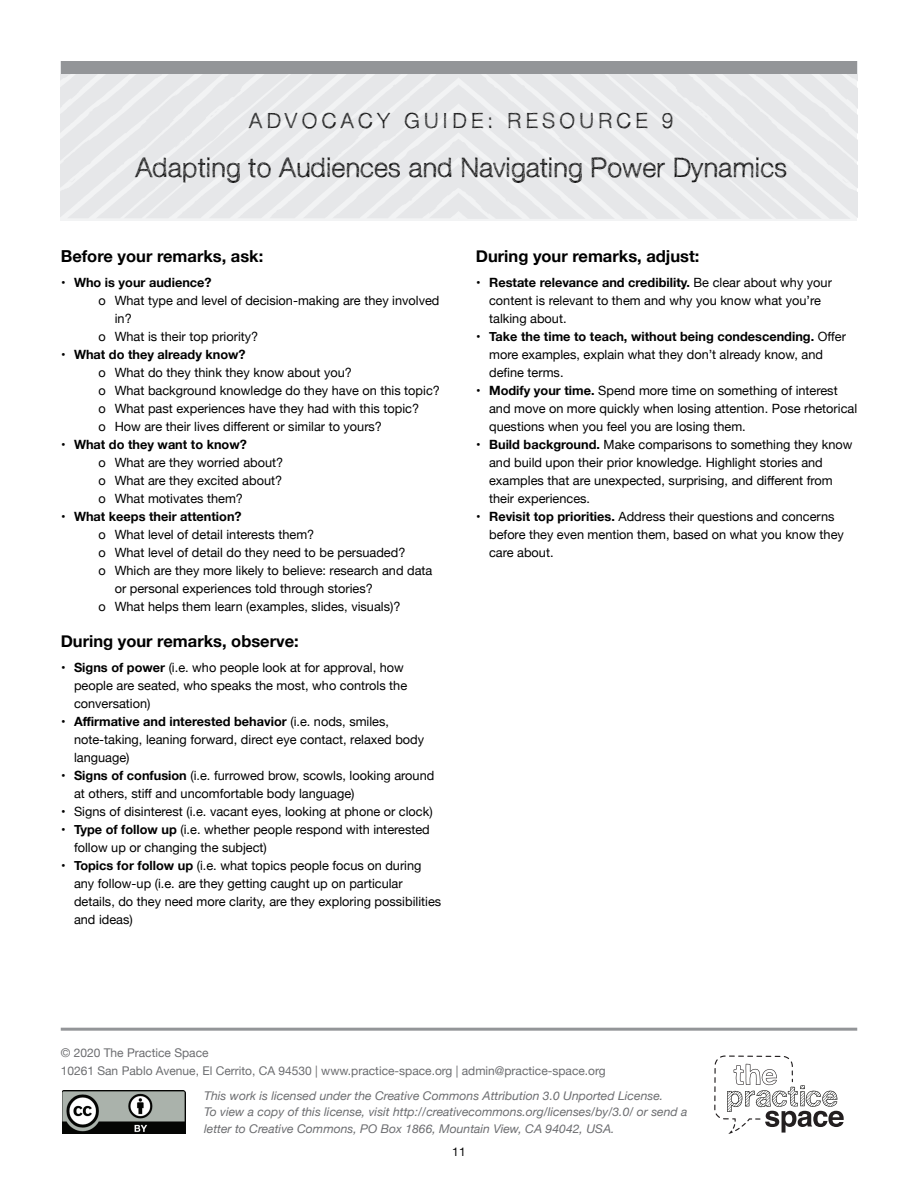
<style>
.page{position:relative;width:918px;height:1188px;background:#fff}
.page>*{position:absolute;margin:0;border:0;box-sizing:border-box;transform-origin:0 0}
.t1{font:300 27px "Sketchetik";color:#000}
.t2{font:300 21px "Sketchetik";letter-spacing:.2em;color:#000}
.t3{font:700 16.5px "Helvetica Neue";color:#000}
.t4{font:12.75px/18px "Helvetica Neue";color:#000}
.t5{font:700 12.75px "Helvetica Neue";color:#000}
.t6{font:italic 12px/16.5px "Helvetica Neue";color:#6c6d70}
.t7{font:12px/18px "Helvetica Neue";color:#6c6d70}
.t8{font:12px "Helvetica Neue";color:#000}
.s1{font-weight:400}
.s2{font-weight:700}
</style>
<div class="page">
<svg style="left:714px;top:1056px;width:130px;height:78px"></svg>
<img style="left:62px;top:1091px;width:124px;height:43px">
<hr style="left:61px;top:1028px;width:796px;height:3px;background:#939598">
<svg style="left:61px;top:74px;width:796px;height:145px"></svg>
<div style="left:61px;top:61px;width:796px;height:13px;background:#939598"></div>
<h2 class="t2" style="left:249px;top:107px;width:426px">ADVOCACY GUIDE: RESOURCE 9</h2>
<h1 class="t1" style="left:135px;top:151px;width:653px">Adapting to Audiences and Navigating Power Dynamics</h1>
<p class="t3" style="left:61px;top:244px;width:204px">Before your remarks, ask:</p>
<p class="t5" style="left:61px;top:273px;width:152px"><span class="s1">•</span> Who is your audience?</p>
<p class="t4" style="left:99px;top:292px;width:342px">o What type and level of decision-making are they involved</p>
<p class="t4" style="left:115px;top:310px;width:19px">in?</p>
<p class="t4" style="left:99px;top:328px;width:161px">o What is their top priority?</p>
<p class="t4" style="left:99px;top:346px;width:343px;text-indent:-37px">• <span class="s2">What do they already know?<br></span>o What do they think they know about you?<br>o What background knowledge do they have on this topic? o What past experiences have they had with this topic?<br>o How are their lives different or similar to yours?</p>
<p class="t4" style="left:99px;top:436px;width:186px;text-indent:-37px">• <span class="s2">What do they want to know?<br></span>o What are they worried about? o What are they excited about? o What motivates them?</p>
<p class="t5" style="left:61px;top:507px;width:182px"><span class="s1">•</span> What keeps their attention?</p>
<p class="t4" style="left:99px;top:526px;width:217px">o What level of detail interests them?</p>
<p class="t4" style="left:99px;top:544px;width:308px">o What level of detail do they need to be persuaded?</p>
<p class="t4" style="left:99px;top:562px;width:335px">o Which are they more likely to believe: research and data</p>
<p class="t4" style="left:115px;top:580px;width:260px">or personal experiences told through stories?</p>
<p class="t4" style="left:99px;top:598px;width:303px">o What helps them learn (examples, slides, visuals)?</p>
<p class="t3" style="left:61px;top:628px;width:240px">During your remarks, observe:</p>
<p class="t4" style="left:74px;top:659px;width:335px;text-indent:-13px">• <span class="s2">Signs of power</span> (i.e. who people look at for approval, how people are seated, who speaks the most, who controls the conversation)</p>
<p class="t4" style="left:74px;top:713px;width:352px;text-indent:-13px">• <span class="s2">Affirmative and interested behavior</span> (i.e. nods, smiles, note-taking, leaning forward, direct eye contact, relaxed body language)</p>
<p class="t4" style="left:74px;top:767px;width:362px;text-indent:-13px">• <span class="s2">Signs of confusion</span> (i.e. furrowed brow, scowls, looking around at others, stiff and uncomfortable body language)</p>
<p class="t4" style="left:61px;top:803px;width:373px">• Signs of disinterest (i.e. vacant eyes, looking at phone or clock)</p>
<p class="t4" style="left:74px;top:821px;width:357px;text-indent:-13px">• <span class="s2">Type of follow up</span> (i.e. whether people respond with interested follow up or changing the subject)</p>
<p class="t4" style="left:74px;top:857px;width:369px;text-indent:-13px">• <span class="s2">Topics for follow up</span> (i.e. what topics people focus on during any follow-up (i.e. are they getting caught up on particular details, do they need more clarity, are they exploring possibilities and ideas)</p>
<p class="t3" style="left:476px;top:244px;width:225px">During your remarks, adjust:</p>
<p class="t4" style="left:489px;top:274px;width:344px;text-indent:-13px">• <span class="s2">Restate relevance and credibility.</span> Be clear about why your content is relevant to them and why you know what you’re talking about.</p>
<p class="t4" style="left:489px;top:328px;width:358px;text-indent:-13px">• <span class="s2">Take the time to teach, without being condescending.</span> Offer more examples, explain what they don’t already know, and define terms.</p>
<p class="t4" style="left:489px;top:382px;width:370px;text-indent:-13px">• <span class="s2">Modify your time.</span> Spend more time on something of interest and move on more quickly when losing attention. Pose rhetorical questions when you feel you are losing them.</p>
<p class="t4" style="left:489px;top:436px;width:365px;text-indent:-13px">• <span class="s2">Build background.</span> Make comparisons to something they know and build upon their prior knowledge. Highlight stories and examples that are unexpected, surprising, and different from their experiences.</p>
<p class="t4" style="left:489px;top:508px;width:356px;text-indent:-13px">• <span class="s2">Revisit top priorities.</span> Address their questions and concerns before they even mention them, based on what you know they care about.</p>
<p class="t7" style="left:61px;top:1044px;width:546px">© 2020 The Practice Space<br>10261 San Pablo Avenue, El Cerrito, CA 94530 | www.practice-space.org | admin@practice-space.org</p>
<p class="t6" style="left:204px;top:1088px;width:485px">This work is licensed under the Creative Commons Attribution 3.0 Unported License.<br>To view a copy of this license, visit http://creativecommons.org/licenses/by/3.0/ or send a letter to Creative Commons, PO Box 1866, Mountain View, CA 94042, USA.</p>
<p class="t8" style="left:452px;top:1143px;width:15px">11</p>
</div>
